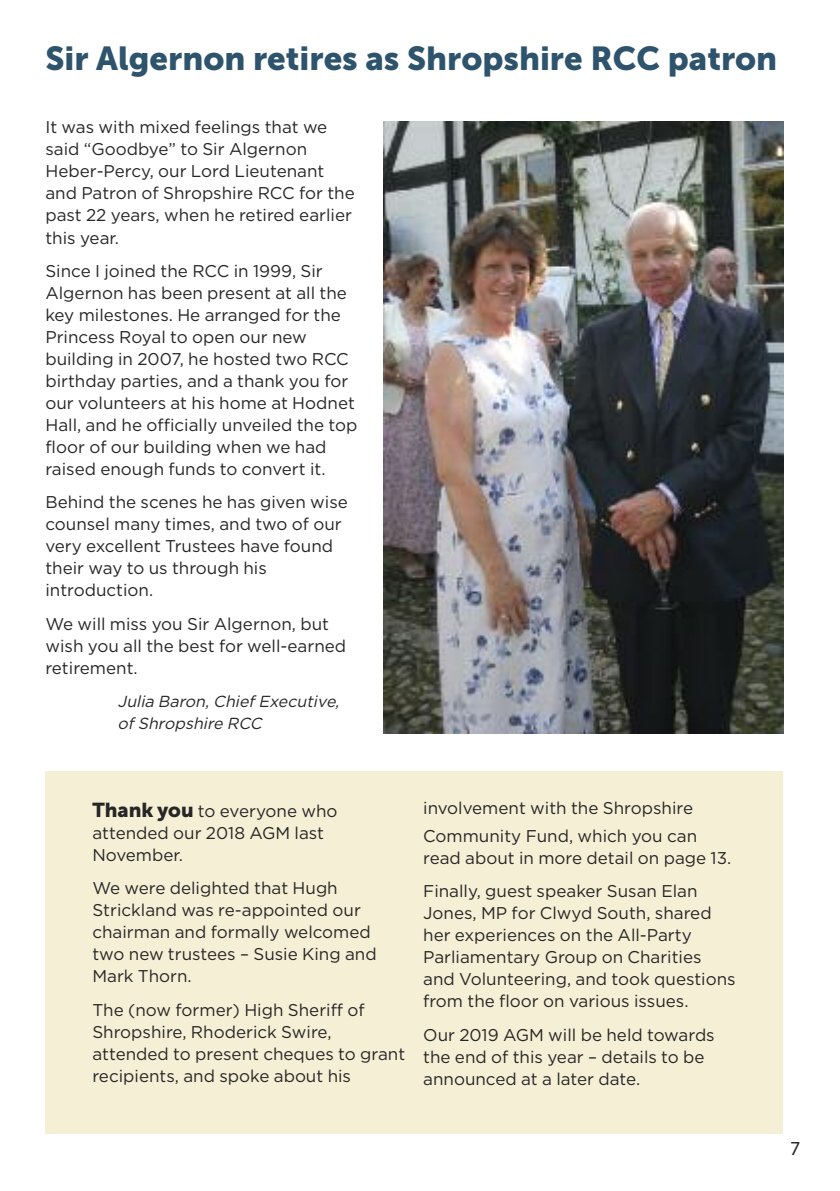
<style>
.page{position:relative;width:840px;height:1191px;background:#fff}
.page>*{position:absolute;margin:0;border:0;box-sizing:border-box;transform-origin:0 0}
.t1{font:33px "Museo Sans 900";color:#2e536c}
.t2{font:20px "Myriad Pro";color:#272627}
.t3{font:17px/22px "Gotham";color:#272627}
.t4{font:italic 16px/22px "Gotham";color:#272627}
.s1{font-family:"Museo Sans 900";font-size:20px}
</style>
<div class="page">
<div style="left:45px;top:771px;width:737px;height:363px;background:#f5efd5"></div>
<img style="left:383px;top:121px;width:399px;height:612px">
<h1 class="t1" style="left:45px;top:39px;width:733px">Sir Algernon retires as Shropshire RCC patron</h1>
<p class="t3" style="left:45px;top:116px;width:311px">It was with mixed feelings that we said “Goodbye” to Sir Algernon<br>Heber-Percy, our Lord Lieutenant and Patron of Shropshire RCC for the past 22 years, when he retired earlier this year.</p>
<p class="t3" style="left:45px;top:259px;width:313px">Since I joined the RCC in 1999, Sir Algernon has been present at all the key milestones. He arranged for the Princess Royal to open our new building in 2007, he hosted two RCC birthday parties, and a thank you for our volunteers at his home at Hodnet Hall, and he officially unveiled the top floor of our building when we had raised enough funds to convert it.</p>
<p class="t3" style="left:45px;top:491px;width:304px">Behind the scenes he has given wise counsel many times, and two of our very excellent Trustees have found their way to us through his introduction.</p>
<p class="t3" style="left:45px;top:612px;width:302px">We will miss you Sir Algernon, but wish you all the best for well-earned retirement.</p>
<p class="t4" style="left:117px;top:690px;width:227px">Julia Baron, Chief Executive, of Shropshire RCC</p>
<p class="t3" style="left:92px;top:799px;width:246px"><span class="s1">Thank you</span> to everyone who attended our 2018 AGM last<br>November.</p>
<p class="t3" style="left:92px;top:877px;width:285px">We were delighted that Hugh<br>Strickland was re-appointed our chairman and formally welcomed two new trustees – Susie King and<br>Mark Thorn.</p>
<p class="t3" style="left:92px;top:998px;width:314px">The (now former) High Sheriff of<br>Shropshire, Rhoderick Swire, attended to present cheques to grant recipients, and spoke about his</p>
<p class="t3" style="left:423px;top:794px;width:275px;line-height:27.6px">involvement with the Shropshire<br>Community Fund, which you can</p>
<p class="t3" style="left:423px;top:841px;width:309px;line-height:33.4px">read about in more detail on page 13.<br>Finally, guest speaker Susan Elan</p>
<p class="t3" style="left:423px;top:902px;width:314px">Jones, MP for Clwyd South, shared her experiences on the All-Party Parliamentary Group on Charities and Volunteering, and took questions from the floor on various issues.</p>
<p class="t3" style="left:423px;top:1023px;width:293px">Our 2019 AGM will be held towards the end of this year – details to be announced at a later date.</p>
<p class="t2" style="left:789px;top:1141px;width:12px">7</p>
</div>
